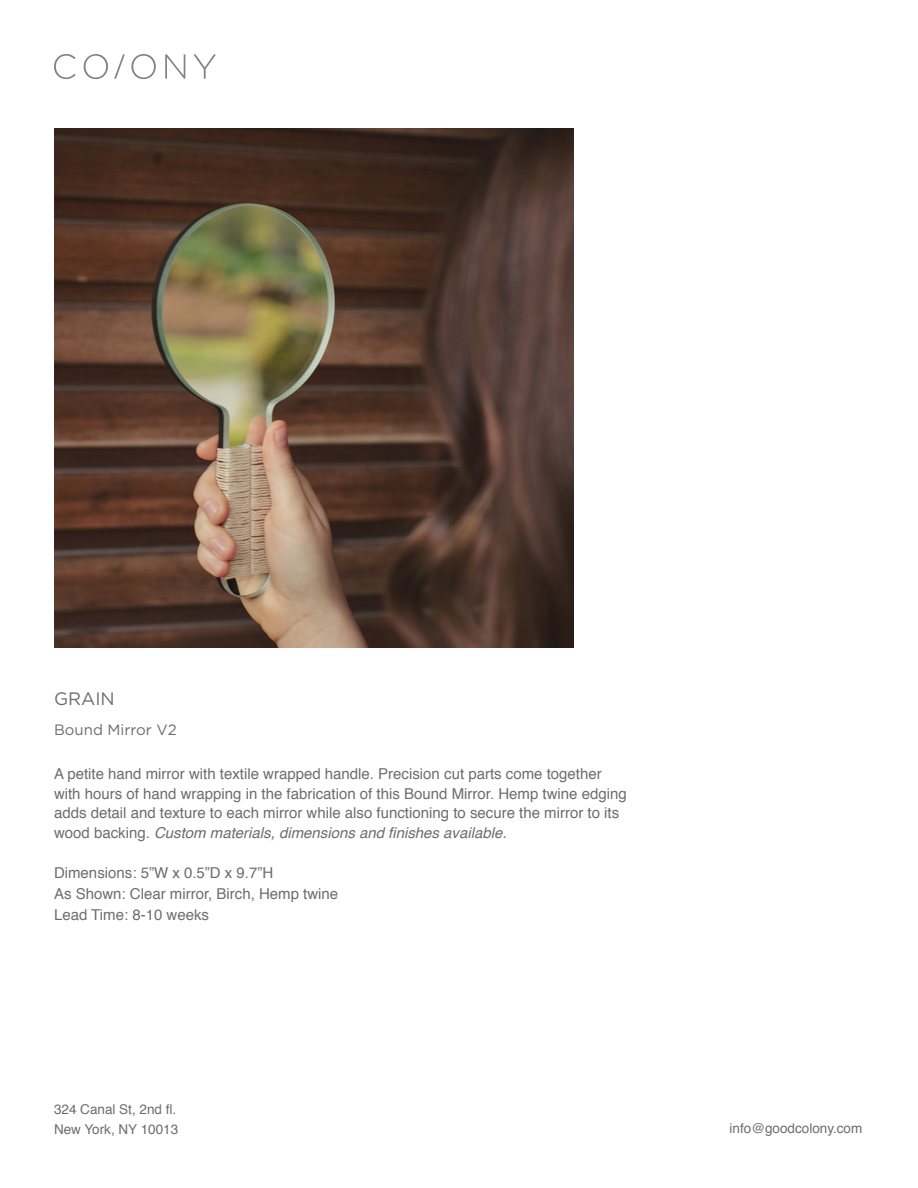
<style>
.page{position:relative;width:918px;height:1188px;background:#fff}
.page>*{position:absolute;margin:0;border:0;box-sizing:border-box;transform-origin:0 0}
.Artist_Title{font:18px "Gotham";color:#6c6d70}
.Description{font:15px/19.5px "Helvetica";color:#6c6d70}
.Dims_and_Materials{font:15px "Helvetica";color:#6c6d70}
.Title_of_Piece{font:15px "Gotham";color:#6c6d70}
.t1{font:13.5px/19.5px "Helvetica";color:#6c6d70}
.s1{font-style:italic}
</style>
<div class="page">
<svg style="left:84px;top:54px;width:24px;height:25px"></svg>
<svg style="left:131px;top:54px;width:25px;height:25px"></svg>
<svg style="left:165px;top:54px;width:20px;height:25px"></svg>
<svg style="left:193px;top:54px;width:23px;height:25px"></svg>
<svg style="left:114px;top:54px;width:11px;height:25px"></svg>
<svg style="left:54px;top:54px;width:22px;height:25px"></svg>
<img style="left:54px;top:128px;width:520px;height:520px">
<p class="Artist_Title" style="left:54px;top:687px;width:62px">GRAIN</p>
<p class="Title_of_Piece" style="left:54px;top:720px;width:124px">Bound Mirror V2</p>
<p class="Description" style="left:54px;top:765px;width:574px">A petite hand mirror with textile wrapped handle. Precision cut parts come together with hours of hand wrapping in the fabrication of this Bound Mirror. Hemp twine edging adds detail and texture to each mirror while also functioning to secure the mirror to its wood backing. <span class="s1">Custom materials, dimensions and finishes available.</span></p>
<p class="Dims_and_Materials" style="left:54px;top:861px;width:221px">Dimensions: 5”W x 0.5”D x 9.7”H</p>
<p class="Dims_and_Materials" style="left:54px;top:882px;width:286px">As Shown: Clear mirror, Birch, Hemp twine</p>
<p class="Dims_and_Materials" style="left:54px;top:903px;width:157px">Lead Time: 8-10 weeks</p>
<p class="t1" style="left:54px;top:1100px;width:126px">324 Canal St, 2nd fl.<br>New York, NY 10013</p>
<p class="t1" style="left:730px;top:1119px;width:134px">info@goodcolony.com</p>
</div>
